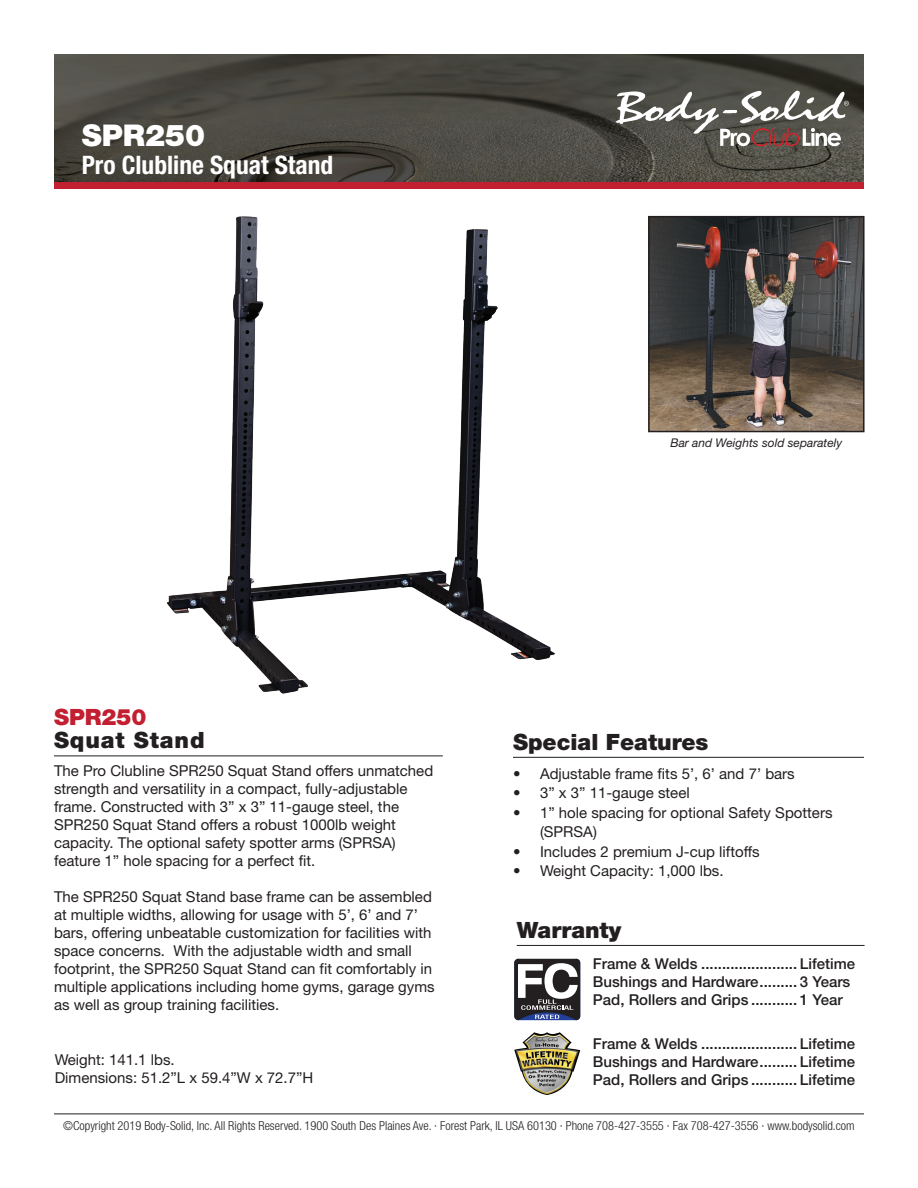
<style>
.page{position:relative;width:918px;height:1188px;background:#fff}
.page>*{position:absolute;margin:0;border:0;box-sizing:border-box;transform-origin:0 0}
.t1{font:900 30px "Helvetica Neue LT Std";color:#fff}
.t2{font:700 condensed 25.5px "Helvetica Neue LT Std";color:#fff}
.t3{font:900 22.5px "Helvetica Neue LT Std";color:#231f20}
.t4{font:900 22.5px "Helvetica Neue LT Std";letter-spacing:.04em;color:#231f20}
.t5{font:900 22.5px "Helvetica Neue LT Std";color:#c21f31}
.t6{font:15px/18px "Helvetica Neue LT Std";color:#231f20}
.t7{font:500 15px/18px "Helvetica Neue LT Std";color:#231f20}
.t8{font:300 condensed 12.3px "Helvetica Neue LT Std";color:#231f20}
.t9{font:italic 12px "Helvetica Neue LT Std";color:#231f20}
</style>
<div class="page">
<img style="left:54px;top:54px;width:810px;height:128px">
<div style="left:54px;top:182px;width:810px;height:7px;background:#c21f31"></div>
<hr style="left:54px;top:1114px;width:810px;height:1px;background:#231f20">
<svg style="left:616px;top:91px;width:233px;height:55px"></svg>
<hr style="left:517px;top:945px;width:348px;height:1px;background:#231f20">
<svg style="left:514px;top:959px;width:66px;height:61px"></svg>
<img style="left:514px;top:1032px;width:66px;height:63px">
<hr style="left:54px;top:756px;width:389px;height:1px;background:#231f20">
<hr style="left:513px;top:757px;width:351px;height:1px;background:#231f20">
<img style="left:166px;top:216px;width:389px;height:478px">
<img style="left:651px;top:219px;width:211px;height:210px">
<div style="left:648px;top:216px;width:217px;height:216px;border:2px solid #231f20"></div>
<h1 class="t1" style="left:82px;top:117px;width:125px">SPR250</h1>
<h2 class="t2" style="left:82px;top:149px;width:253px">Pro Clubline Squat Stand</h2>
<p class="t9" style="left:670px;top:436px;width:173px">Bar and Weights sold separately</p>
<h3 class="t5" style="left:54px;top:704px;width:94px">SPR250</h3>
<h3 class="t4" style="left:54px;top:726px;width:152px">Squat Stand</h3>
<p class="t6" style="left:54px;top:761px;width:381px">The Pro Clubline SPR250 Squat Stand offers unmatched strength and versatility in a compact, fully-adjustable frame. Constructed with 3” x 3” 11-gauge steel, the SPR250 Squat Stand offers a robust 1000lb weight capacity. The optional safety spotter arms (SPRSA) feature 1” hole spacing for a perfect fit.</p>
<p class="t6" style="left:54px;top:887px;width:382px">The SPR250 Squat Stand base frame can be assembled at multiple widths, allowing for usage with 5’, 6’ and 7’ bars, offering unbeatable customization for facilities with space concerns. With the adjustable width and small footprint, the SPR250 Squat Stand can fit comfortably in multiple applications including home gyms, garage gyms as well as group training facilities.</p>
<p class="t6" style="left:55px;top:1051px;width:260px">Weight: 141.1 lbs.<br>Dimensions: 51.2”L x 59.4”W x 72.7”H</p>
<h3 class="t3" style="left:513px;top:728px;width:197px">Special Features</h3>
<p class="t6" style="left:513px;top:764px;width:283px">• Adjustable frame fits 5’, 6’ and 7’ bars</p>
<p class="t6" style="left:513px;top:784px;width:178px">• 3” x 3” 11-gauge steel</p>
<p class="t6" style="left:540px;top:802px;width:294px;line-height:19.5px;text-indent:-27px">• 1” hole spacing for optional Safety Spotters (SPRSA)</p>
<p class="t6" style="left:513px;top:842px;width:248px">• Includes 2 premium J-cup liftoffs</p>
<p class="t6" style="left:513px;top:862px;width:212px">• Weight Capacity: 1,000 lbs.</p>
<h3 class="t3" style="left:517px;top:917px;width:106px">Warranty</h3>
<p class="t7" style="left:593px;top:955px;width:264px">Frame &amp; Welds ....................... Lifetime<br>Bushings and Hardware......... 3 Years<br>Pad, Rollers and Grips ........... 1 Year</p>
<p class="t7" style="left:593px;top:1035px;width:264px;text-align:justify">Frame &amp; Welds ....................... Lifetime Bushings and Hardware......... Lifetime Pad, Rollers and Grips ........... Lifetime</p>
<p class="t8" style="left:63px;top:1118px;width:793px">©Copyright 2019 Body-Solid, Inc. All Rights Reserved. 1900 South Des Plaines Ave. · Forest Park, IL USA 60130 · Phone 708-427-3555 · Fax 708-427-3556 · www.bodysolid.com</p>
</div>
